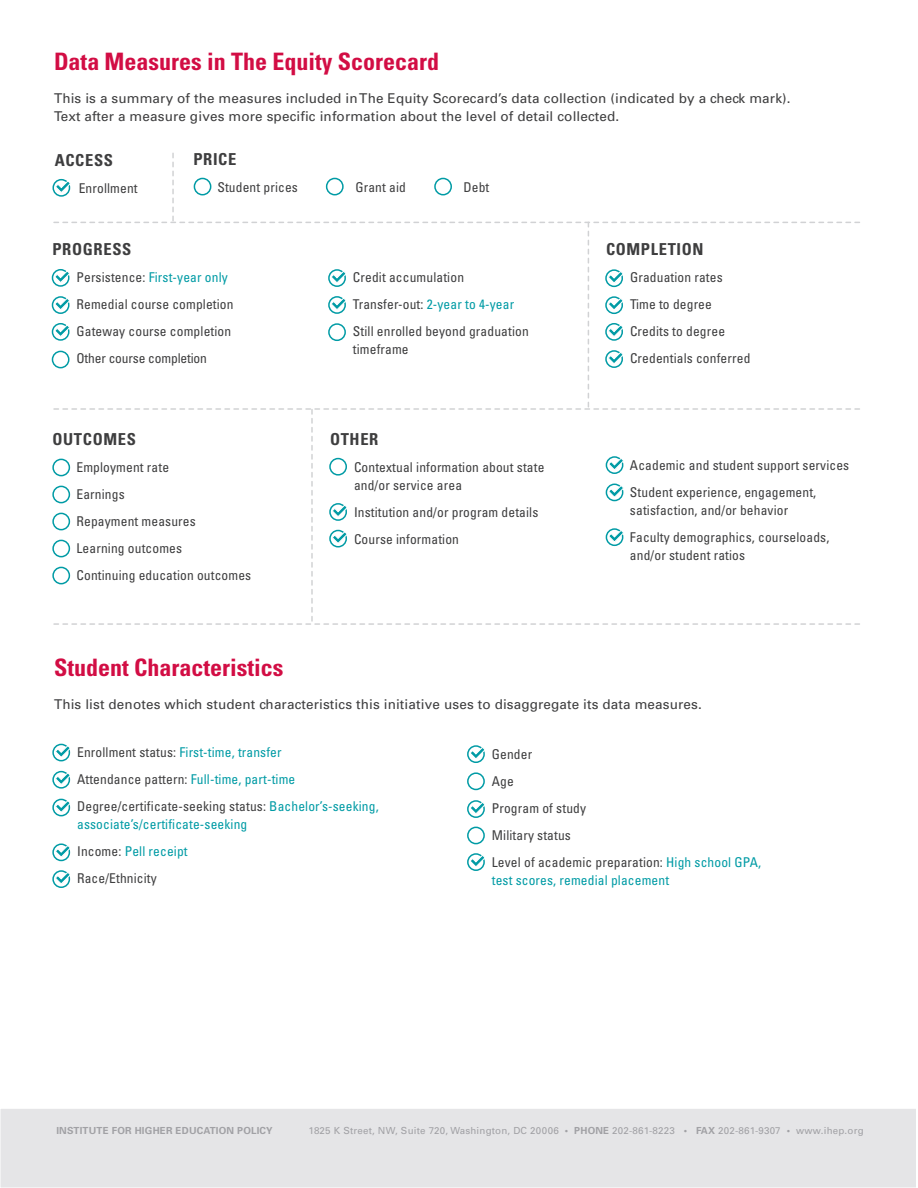
<style>
.page{position:relative;width:918px;height:1188px;background:#fff}
.page>*{position:absolute;margin:0;border:0;box-sizing:border-box;transform-origin:0 0}
.t1{font:700 condensed 24px "Univers";color:#d20d44}
.t2{font:700 condensed 16.5px "Univers";letter-spacing:.04em;color:#3e3e3f}
.t3{font:condensed 13.5px/27px "Univers";letter-spacing:.01em;color:#3e3e3f}
.t4{font:13.5px/18px "Univers";letter-spacing:.01em;color:#3e3e3f}
.t5{font:condensed 13.5px/27px "Univers";letter-spacing:.01em;color:#009ba5}
.t6{font:9.75px "Univers";letter-spacing:.02em;color:#a1a1a5}
.t7{font:700 9.75px "Univers";letter-spacing:.02em;color:#a1a1a5}
.s1{color:#009ba5}
.s2{color:#3e3e3f}
.s3{font-weight:700}
</style>
<div class="page">
<div style="left:0;top:1108px;width:916px;height:80px;background:#e5e5e7"></div>
<div style="left:0;top:1108px;width:917px;height:80px;border:1px solid #fff"></div>
<div style="left:52px;top:744px;width:18px;height:17px;border:2px solid #009ba5;border-radius:50%"></div>
<svg style="left:55px;top:745px;width:16px;height:13px"></svg>
<div style="left:52px;top:771px;width:18px;height:18px;border:2px solid #009ba5;border-radius:50%"></div>
<svg style="left:55px;top:772px;width:16px;height:13px"></svg>
<div style="left:52px;top:799px;width:18px;height:17px;border:2px solid #009ba5;border-radius:50%"></div>
<svg style="left:55px;top:800px;width:16px;height:13px"></svg>
<div style="left:52px;top:843px;width:18px;height:18px;border:2px solid #009ba5;border-radius:50%"></div>
<svg style="left:55px;top:845px;width:16px;height:13px"></svg>
<div style="left:52px;top:870px;width:18px;height:18px;border:2px solid #009ba5;border-radius:50%"></div>
<svg style="left:55px;top:872px;width:16px;height:12px"></svg>
<div style="left:467px;top:745px;width:18px;height:18px;border:2px solid #009ba5;border-radius:50%"></div>
<svg style="left:469px;top:747px;width:16px;height:13px"></svg>
<div style="left:467px;top:772px;width:18px;height:18px;border:2px solid #009ba5;border-radius:50%"></div>
<div style="left:467px;top:800px;width:18px;height:18px;border:2px solid #009ba5;border-radius:50%"></div>
<svg style="left:469px;top:802px;width:16px;height:12px"></svg>
<div style="left:467px;top:827px;width:18px;height:17px;border:2px solid #009ba5;border-radius:50%"></div>
<div style="left:467px;top:853px;width:18px;height:18px;border:2px solid #009ba5;border-radius:50%"></div>
<svg style="left:469px;top:855px;width:16px;height:12px"></svg>
<div style="left:52px;top:459px;width:18px;height:17px;border:2px solid #009ba5;border-radius:50%"></div>
<div style="left:52px;top:486px;width:18px;height:17px;border:2px solid #009ba5;border-radius:50%"></div>
<div style="left:52px;top:513px;width:18px;height:17px;border:2px solid #009ba5;border-radius:50%"></div>
<div style="left:52px;top:540px;width:18px;height:17px;border:2px solid #009ba5;border-radius:50%"></div>
<div style="left:52px;top:567px;width:18px;height:17px;border:2px solid #009ba5;border-radius:50%"></div>
<div style="left:52px;top:179px;width:18px;height:18px;border:2px solid #009ba5;border-radius:50%"></div>
<div style="left:52px;top:269px;width:18px;height:18px;border:2px solid #009ba5;border-radius:50%"></div>
<div style="left:52px;top:296px;width:18px;height:18px;border:2px solid #009ba5;border-radius:50%"></div>
<div style="left:52px;top:323px;width:18px;height:18px;border:2px solid #009ba5;border-radius:50%"></div>
<svg style="left:54px;top:153px;width:806px;height:472px"></svg>
<div style="left:52px;top:351px;width:18px;height:17px;border:2px solid #009ba5;border-radius:50%"></div>
<div style="left:328px;top:323px;width:18px;height:18px;border:2px solid #009ba5;border-radius:50%"></div>
<h1 class="t1" style="left:54px;top:47px;width:387px">Data Measures in The Equity Scorecard</h1>
<p class="t4" style="left:54px;top:89px;width:738px">This is a summary of the measures included in The Equity Scorecard’s data collection (indicated by a check mark).<br>Text after a measure gives more specific information about the level of detail collected.</p>
<p class="t2" style="left:55px;top:150px;width:60px">ACCESS</p>
<p class="t3" style="left:79px;top:174px;width:60px">Enrollment</p>
<p class="t2" style="left:193px;top:149px;width:44px">PRICE</p>
<p class="t3" style="left:217px;top:174px;width:82px">Student prices</p>
<p class="t3" style="left:355px;top:174px;width:52px">Grant aid</p>
<p class="t3" style="left:463px;top:174px;width:27px">Debt</p>
<p class="t2" style="left:52px;top:239px;width:80px">PROGRESS</p>
<p class="t3" style="left:76px;top:264px;width:159px">Persistence: <span class="s1">First-year only<br></span>Remedial course completion<br>Gateway course completion<br>Other course completion</p>
<p class="t3" style="left:353px;top:264px;width:177px">Credit accumulation<br>Transfer-out: <span class="s1">2-year to 4-year<br></span>Still enrolled beyond graduation</p>
<p class="t3" style="left:353px;top:336px;width:57px">timeframe</p>
<p class="t2" style="left:52px;top:429px;width:85px">OUTCOMES</p>
<p class="t3" style="left:76px;top:454px;width:176px">Employment rate<br>Earnings<br>Repayment measures<br>Learning outcomes<br>Continuing education outcomes</p>
<p class="t2" style="left:330px;top:429px;width:50px">OTHER</p>
<p class="t3" style="left:354px;top:458px;width:192px;line-height:18px">Contextual information about state and/or service area</p>
<p class="t3" style="left:354px;top:499px;width:186px">Institution and/or program details<br>Course information</p>
<p class="t2" style="left:606px;top:239px;width:99px">COMPLETION</p>
<p class="t3" style="left:630px;top:264px;width:122px">Graduation rates<br>Time to degree<br>Credits to degree<br>Credentials conferred</p>
<p class="t3" style="left:630px;top:451px;width:221px">Academic and student support services<br>Student experience, engagement,</p>
<p class="t3" style="left:630px;top:496px;width:201px">satisfaction, and/or behavior<br>Faculty demographics, courseloads,</p>
<p class="t3" style="left:630px;top:541px;width:117px">and/or student ratios</p>
<h1 class="t1" style="left:54px;top:653px;width:231px">Student Characteristics</h1>
<p class="t4" style="left:54px;top:695px;width:649px">This list denotes which student characteristics this initiative uses to disaggregate its data measures.</p>
<p class="t3" style="left:77px;top:739px;width:303px">Enrollment status: <span class="s1">First-time, transfer<br></span>Attendance pattern: <span class="s1">Full-time, part-time<br></span>Degree/certificate-seeking status: <span class="s1">Bachelor’s-seeking,</span></p>
<p class="t5" style="left:77px;top:811px;width:172px">associate’s/certificate-seeking<br><span class="s2">Income:</span> Pell receipt<br><span class="s2">Race/Ethnicity</span></p>
<p class="t3" style="left:492px;top:740px;width:271px">Gender<br>Age<br>Program of study<br>Military status<br>Level of academic preparation: <span class="s1">High school GPA,</span></p>
<p class="t5" style="left:492px;top:866px;width:179px">test scores, remedial placement</p>
<p class="t7" style="left:56px;top:1125px;width:218px">INSTITUTE FOR HIGHER EDUCATION POLICY</p>
<p class="t6" style="left:309px;top:1125px;width:557px">1825 K Street, NW, Suite 720, Washington, DC 20006 <span class="s3">• PHONE</span> 202-861-8223 <span class="s3">• FAX</span> 202-861-9307 <span class="s3">•</span> www.ihep.org</p>
</div>
